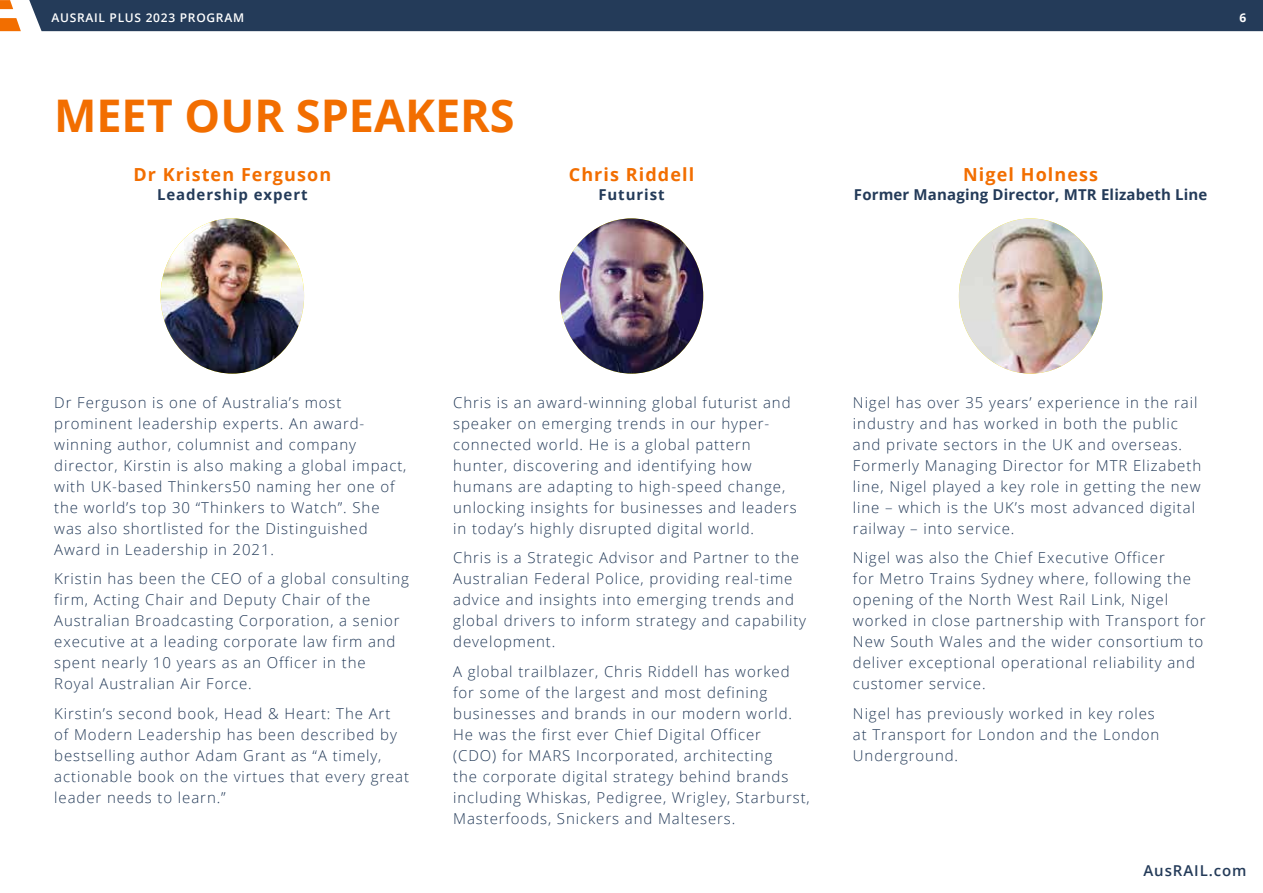
<style>
.page{position:relative;width:1263px;height:893px;background:#fff}
.page>*{position:absolute;margin:0;border:0;box-sizing:border-box;transform-origin:0 0}
.t1{font:700 45px "Open Sans";color:#f26e00}
.t2{font:700 18px "Open Sans";letter-spacing:.06em;color:#f26e00}
.t3{font:300 15px/21px "Open Sans";letter-spacing:.06em;color:#243b59}
.t4{font:700 15px "Open Sans";letter-spacing:.01em;color:#243b59}
.t5{font:700 15px "Open Sans";letter-spacing:.06em;color:#243b59}
.t6{font:600 15px "Open Sans";letter-spacing:.06em;color:#243b59}
.t7{font:600 12px "Open Sans";letter-spacing:.06em;color:#fff}
.t8{font:700 12px "Open Sans";color:#fff}
</style>
<div class="page">
<div style="left:0;top:0;width:1263px;height:31px;background:#243b59"></div>
<img style="left:560px;top:218px;width:143px;height:156px">
<img style="left:959px;top:218px;width:143px;height:156px">
<img style="left:161px;top:218px;width:143px;height:156px">
<p class="t7" style="left:52px;top:9px;width:194px">AUSRAIL PLUS 2023 PROGRAM</p>
<p class="t8" style="left:1239px;top:9px;width:8px">6</p>
<h1 class="t1" style="left:54px;top:84px;width:462px">MEET OUR SPEAKERS</h1>
<p class="t2" style="left:133px;top:162px;width:199px">Dr Kristen Ferguson</p>
<p class="t5" style="left:157px;top:184px;width:152px">Leadership expert</p>
<p class="t2" style="left:569px;top:162px;width:127px">Chris Riddell</p>
<p class="t5" style="left:598px;top:184px;width:68px">Futurist</p>
<p class="t2" style="left:963px;top:162px;width:136px">Nigel Holness</p>
<p class="t4" style="left:854px;top:184px;width:355px">Former Managing Director, MTR Elizabeth Line</p>
<p class="t3" style="left:54px;top:391px;width:354px">Dr Ferguson is one of Australia’s most prominent leadership experts. An award&shy;winning author, columnist and company director, Kirstin is also making a global impact, with UK-based Thinkers50 naming her one of the world’s top 30 “Thinkers to Watch”. She was also shortlisted for the Distinguished Award in Leadership in 2021.</p>
<p class="t3" style="left:54px;top:568px;width:356px">Kristin has been the CEO of a global consulting firm, Acting Chair and Deputy Chair of the Australian Broadcasting Corporation, a senior executive at a leading corporate law firm and spent nearly 10 years as an Officer in the Royal Australian Air Force.</p>
<p class="t3" style="left:54px;top:702px;width:356px">Kirstin’s second book, Head &amp; Heart: The Art<br>of Modern Leadership has been described by bestselling author Adam Grant as “A timely, actionable book on the virtues that every great leader needs to learn.”</p>
<p class="t3" style="left:453px;top:391px;width:345px">Chris is an award-winning global futurist and speaker on emerging trends in our hyper&shy;connected world. He is a global pattern hunter, discovering and identifying how humans are adapting to high-speed change, unlocking insights for businesses and leaders in today’s highly disrupted digital world.</p>
<p class="t3" style="left:453px;top:547px;width:354px">Chris is a Strategic Advisor and Partner to the Australian Federal Police, providing real-time advice and insights into emerging trends and global drivers to inform strategy and capability development.</p>
<p class="t3" style="left:453px;top:660px;width:358px">A global trailblazer, Chris Riddell has worked for some of the largest and most defining businesses and brands in our modern world.<br>He was the first ever Chief Digital Officer<br>(CDO) for MARS Incorporated, architecting<br>the corporate digital strategy behind brands including Whiskas, Pedigree, Wrigley, Starburst, Masterfoods, Snickers and Maltesers.</p>
<p class="t3" style="left:853px;top:391px;width:350px">Nigel has over 35 years’ experience in the rail industry and has worked in both the public and private sectors in the UK and overseas.<br>Formerly Managing Director for MTR Elizabeth line, Nigel played a key role in getting the new line – which is the UK’s most advanced digital railway – into service.</p>
<p class="t3" style="left:853px;top:547px;width:354px">Nigel was also the Chief Executive Officer<br>for Metro Trains Sydney where, following the opening of the North West Rail Link, Nigel worked in close partnership with Transport for New South Wales and the wider consortium to deliver exceptional operational reliability and customer service.</p>
<p class="t3" style="left:853px;top:702px;width:308px">Nigel has previously worked in key roles at Transport for London and the London<br>Underground.</p>
<p class="t6" style="left:1143px;top:860px;width:105px">AusRAIL.com</p>
</div>
